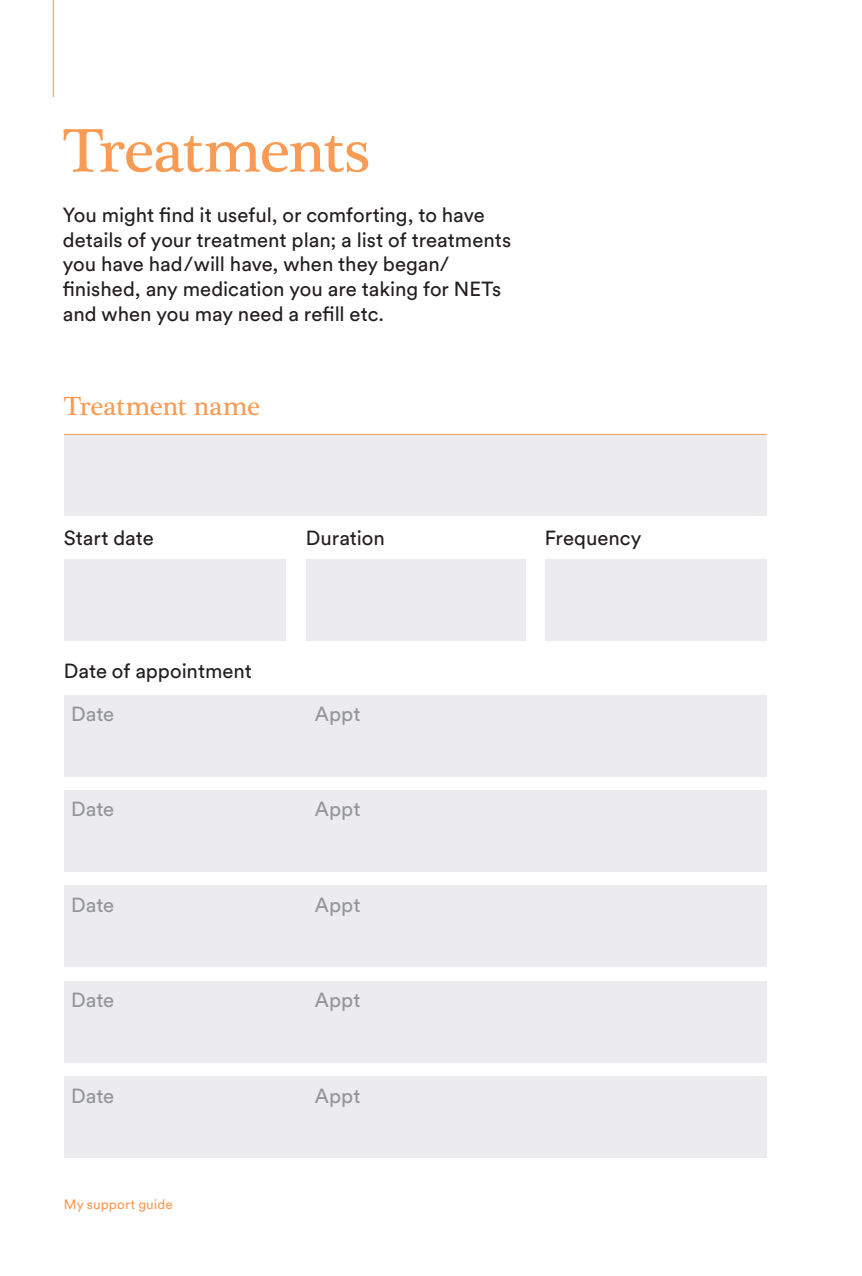
<style>
.page{position:relative;width:862px;height:1276px;background:#fff}
.page>*{position:absolute;margin:0;border:0;box-sizing:border-box;transform-origin:0 0}
.t1{font:63px "Plantagenet Cherokee";letter-spacing:-.02em;color:#f89c55}
.t2{font:27px "Plantagenet Cherokee";letter-spacing:-.01em;color:#f89c55}
.t3{font:20.25px/24.8px "Circular Std";color:#231f20}
.t4{font:20.25px "Circular Std";color:#939598}
.t5{font:13.5px "Circular Std";letter-spacing:.005em;color:#f89c55}
</style>
<div class="page">
<div style="left:64px;top:434px;width:701px;height:81px;background:#ececee"></div>
<div style="left:64px;top:695px;width:701px;height:81px;background:#ececee"></div>
<div style="left:64px;top:790px;width:701px;height:82px;background:#ececee"></div>
<div style="left:64px;top:885px;width:701px;height:82px;background:#ececee"></div>
<div style="left:64px;top:980px;width:701px;height:82px;background:#ececee"></div>
<div style="left:64px;top:1076px;width:701px;height:81px;background:#ececee"></div>
<hr style="left:64px;top:434px;width:701px;height:1px;background:#f89c55">
<div style="left:64px;top:559px;width:221px;height:82px;background:#ececee"></div>
<div style="left:305px;top:559px;width:220px;height:82px;background:#ececee"></div>
<div style="left:544px;top:559px;width:221px;height:82px;background:#ececee"></div>
<hr style="left:53px;top:0;width:1px;height:97px;background:#f89c55">
<h1 class="t1" style="left:63px;top:114px;width:308px">Treatments</h1>
<p class="t3" style="left:63px;top:202px;width:449px">You might find it useful, or comforting, to have details of your treatment plan; a list of treatments you have had/will have, when they began/ finished, any medication you are taking for NETs and when you may need a refill etc.</p>
<h2 class="t2" style="left:64px;top:391px;width:198px">Treatment name</h2>
<p class="t3" style="left:64px;top:525px;width:91px">Start date</p>
<p class="t3" style="left:64px;top:658px;width:189px">Date of appointment</p>
<p class="t4" style="left:71px;top:702px;width:45px">Date</p>
<p class="t4" style="left:71px;top:797px;width:45px">Date</p>
<p class="t4" style="left:71px;top:892px;width:45px">Date</p>
<p class="t4" style="left:71px;top:988px;width:45px">Date</p>
<p class="t4" style="left:71px;top:1083px;width:45px">Date</p>
<p class="t5" style="left:64px;top:1196px;width:110px">My support guide</p>
<p class="t3" style="left:305px;top:525px;width:81px">Duration</p>
<p class="t3" style="left:544px;top:525px;width:98px">Frequency</p>
<p class="t4" style="left:315px;top:702px;width:47px">Appt</p>
<p class="t4" style="left:315px;top:797px;width:47px">Appt</p>
<p class="t4" style="left:315px;top:892px;width:47px">Appt</p>
<p class="t4" style="left:315px;top:988px;width:47px">Appt</p>
<p class="t4" style="left:315px;top:1083px;width:47px">Appt</p>
</div>
